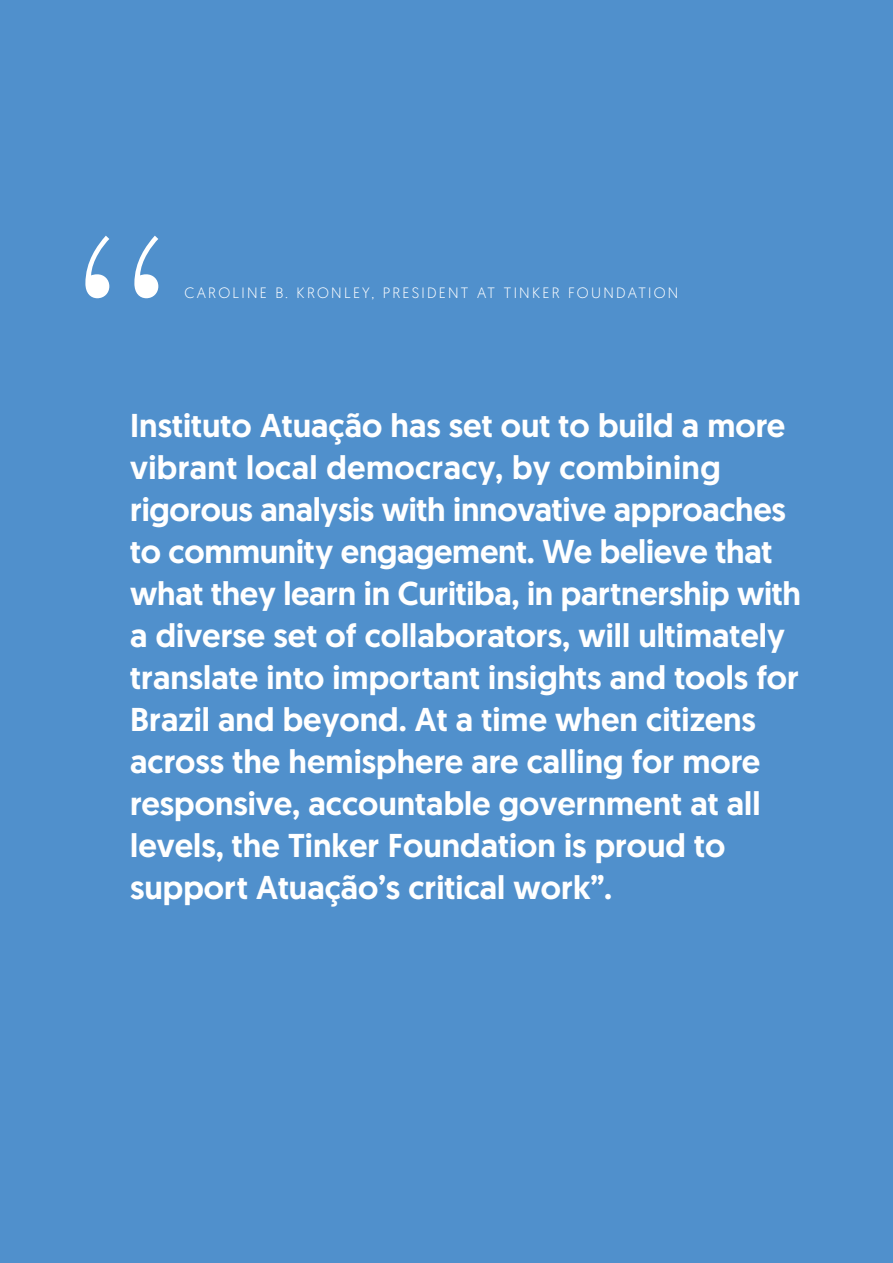
<style>
.page{position:relative;width:893px;height:1263px;background:#5090cc}
.page>*{position:absolute;margin:0;border:0;box-sizing:border-box;transform-origin:0 0}
.t1{font:100 570px "Geomanist";color:#fff}
.t2{font:500 33px/42px "Geomanist";color:#fff}
.t3{font:300 15px "Geomanist";letter-spacing:.15em;color:#fff}
</style>
<div class="page">
<p class="t1" style="left:57px;top:95px;width:129px">“</p>
<p class="t3" style="left:185px;top:283px;width:495px">CAROLINE B. KRONLEY, PRESIDENT AT TINKER FOUNDATION</p>
<p class="t2" style="left:130px;top:404px;width:672px">Instituto Atuação has set out to build a more vibrant local democracy, by combining rigorous analysis with innovative approaches to community engagement. We believe that what they learn in Curitiba, in partnership with a diverse set of collaborators, will ultimately translate into important insights and tools for Brazil and beyond. At a time when citizens across the hemisphere are calling for more responsive, accountable government at all levels, the Tinker Foundation is proud to support Atuação’s critical work”.</p>
</div>
